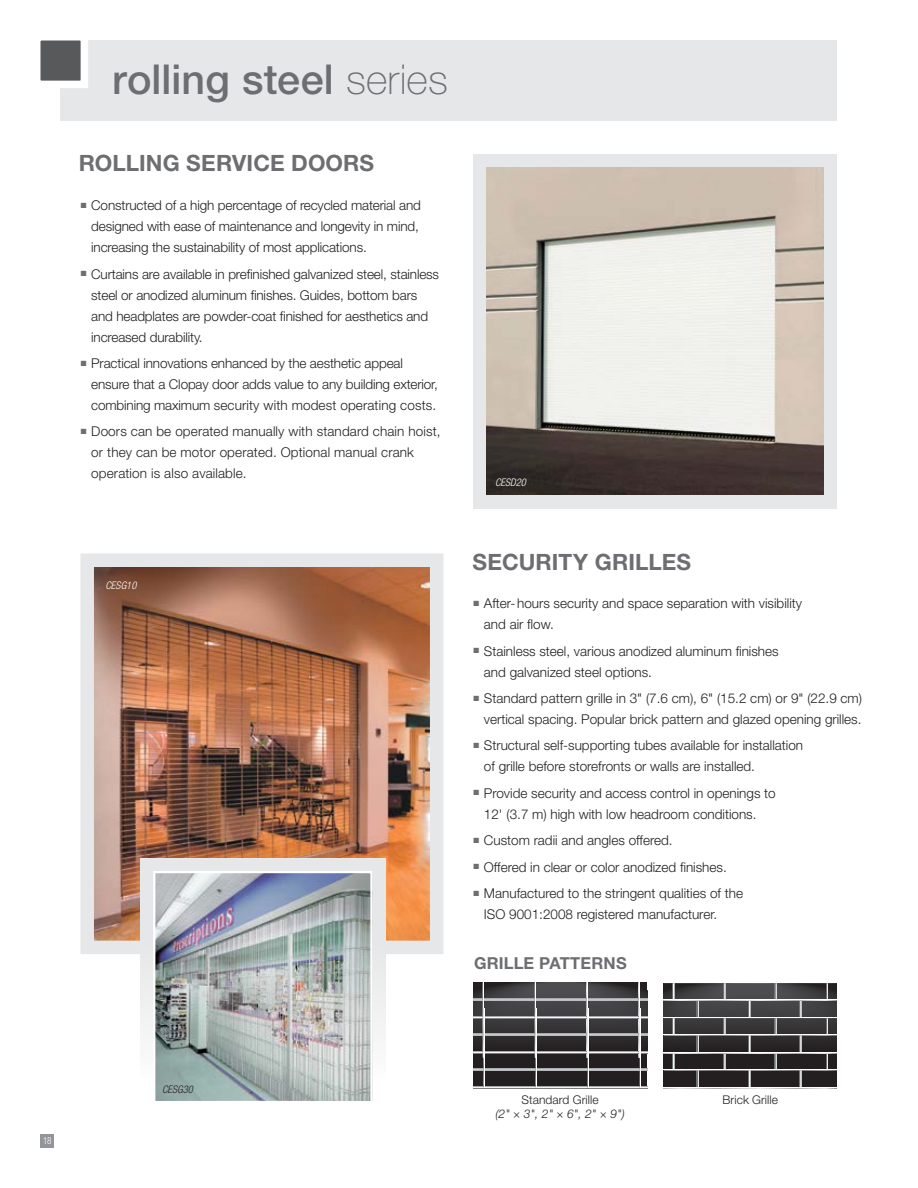
<style>
.page{position:relative;width:918px;height:1188px;background:#fff}
.page>*{position:absolute;margin:0;border:0;box-sizing:border-box;transform-origin:0 0}
.t1{font:500 41.25px "Helvetica Neue";letter-spacing:.005em;color:#6d6e71}
.t2{font:700 22.5px "Helvetica Neue";letter-spacing:.005em;color:#6d6e71}
.t3{font:700 16.5px "Helvetica Neue";letter-spacing:.01em;color:#6d6e71}
.t4{font:300 13.5px/21px "Helvetica Neue";color:#231f20}
.t5{font:300 12px "Helvetica Neue";letter-spacing:.005em;color:#231f20}
.t6{font:italic 300 12px "Helvetica Neue";color:#231f20}
.t7{font:italic 300 condensed 10.5px "Helvetica Neue";color:#fff}
.t8{font:italic 300 condensed 10.5px "Helvetica Neue";color:#231f20}
.t9{font:300 condensed 9.9px "Helvetica Neue";color:#fff;scale:.91 1}
.s1{font-weight:100}
</style>
<div class="page">
<div style="left:40px;top:1134px;width:14px;height:14px;background:#939598"></div>
<div style="left:61px;top:40px;width:776px;height:82px;background:#e6e7e8"></div>
<svg style="left:40px;top:40px;width:48px;height:52px;background:#929294"></svg>
<img style="left:95px;top:569px;width:333px;height:370px">
<div style="left:80px;top:554px;width:363px;height:400px;border:14px solid #e6e7e8"></div>
<div style="left:473px;top:154px;width:364px;height:354px;background:#e6e7e8"></div>
<img style="left:486px;top:167px;width:338px;height:328px">
<svg style="left:664px;top:983px;width:173px;height:104px;background:#454345"></svg>
<hr style="left:664px;top:1070px;width:173px;height:1px;background:#fff">
<svg style="left:474px;top:982px;width:173px;height:106px;background:#4e4d4e"></svg>
<div style="left:140px;top:858px;width:246px;height:256px;background:linear-gradient(to right,#f2f3f3,#f2f3f3)"></div>
<img style="left:156px;top:874px;width:214px;height:225px">
<div style="left:153px;top:871px;width:220px;height:231px;border:2px solid #fff"></div>
<h1 class="t1" style="left:112px;top:55px;width:337px">rolling steel <span class="s1">series</span></h1>
<h2 class="t2" style="left:79px;top:149px;width:297px">ROLLING SERVICE DOORS</h2>
<p class="t4" style="left:91px;top:195px;width:331px;text-indent:-11px"><sup>■</sup> Constructed of a high percentage of recycled material and designed with ease of maintenance and longevity in mind, increasing the sustainability of most applications.</p>
<p class="t4" style="left:91px;top:263px;width:349px;text-indent:-11px"><sup>■</sup> Curtains are available in prefinished galvanized steel, stainless steel or anodized aluminum finishes. Guides, bottom bars and headplates are powder-coat finished for aesthetics and increased durability.</p>
<p class="t4" style="left:91px;top:352px;width:348px;text-indent:-11px"><sup>■</sup> Practical innovations enhanced by the aesthetic appeal ensure that a Clopay door adds value to any building exterior, combining maximum security with modest operating costs.</p>
<p class="t4" style="left:91px;top:421px;width:351px;text-indent:-11px"><sup>■</sup> Doors can be operated manually with standard chain hoist, or they can be motor operated. Optional manual crank operation is also available.</p>
<p class="t7" style="left:495px;top:476px;width:32px">CESD20</p>
<p class="t7" style="left:106px;top:579px;width:32px">CESG10</p>
<h2 class="t2" style="left:472px;top:548px;width:220px">SECURITY GRILLES</h2>
<p class="t4" style="left:484px;top:593px;width:320px;text-indent:-11px"><sup>■</sup> After-hours security and space separation with visibility and air flow.</p>
<p class="t4" style="left:484px;top:640px;width:296px;text-indent:-11px"><sup>■</sup> Stainless steel, various anodized aluminum finishes and galvanized steel options.</p>
<p class="t4" style="left:473px;top:687px;width:390px;text-align:right"><sup>■</sup> Standard pattern grille in 3" (7.6 cm), 6" (15.2 cm) or 9" (22.9 cm) vertical spacing. Popular brick pattern and glazed opening grilles.</p>
<p class="t4" style="left:484px;top:735px;width:321px;text-indent:-11px"><sup>■</sup> Structural self-supporting tubes available for installation of grille before storefronts or walls are installed.</p>
<p class="t4" style="left:484px;top:782px;width:293px;text-indent:-11px"><sup>■</sup> Provide security and access control in openings to<br>12' (3.7 m) high with low headroom conditions.</p>
<p class="t4" style="left:473px;top:830px;width:201px"><sup>■</sup> Custom radii and angles offered.</p>
<p class="t4" style="left:473px;top:856px;width:255px"><sup>■</sup> Offered in clear or color anodized finishes.</p>
<p class="t4" style="left:484px;top:882px;width:261px;text-indent:-11px"><sup>■</sup> Manufactured to the stringent qualities of the<br>ISO 9001:2008 registered manufacturer.</p>
<p class="t3" style="left:474px;top:953px;width:154px">GRILLE PATTERNS</p>
<p class="t9" style="left:43px;top:1135px;width:11px">18</p>
<p class="t8" style="left:162px;top:1084px;width:32px">CESG30</p>
<p class="t5" style="left:522px;top:1092px;width:79px">Standard Grille</p>
<p class="t5" style="left:723px;top:1092px;width:57px">Brick Grille</p>
<p class="t6" style="left:495px;top:1107px;width:131px">(2" × 3", 2" × 6", 2" × 9")</p>
</div>
